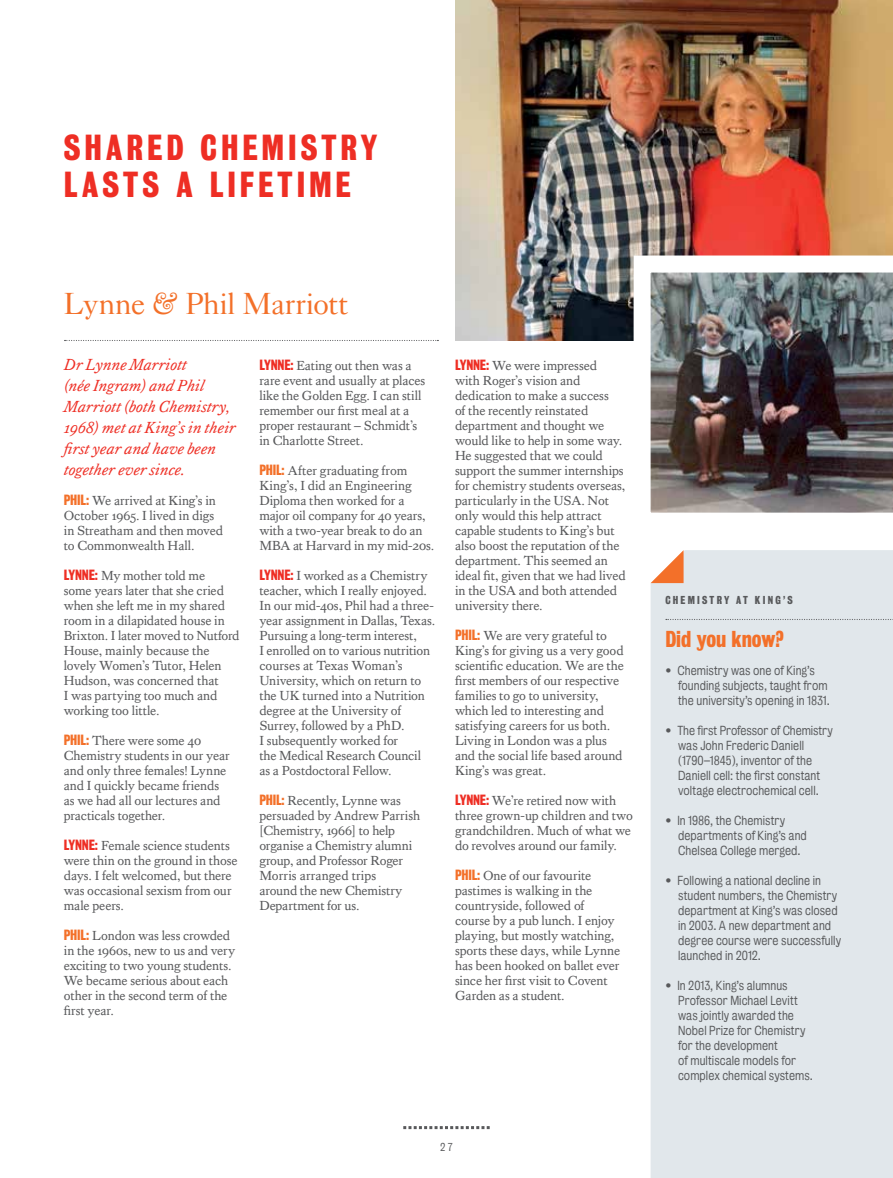
<style>
.page{position:relative;width:893px;height:1178px;background:#fff}
.page>*{position:absolute;margin:0;border:0;box-sizing:border-box;transform-origin:0 0}
.t1{font:33px/37.5px "Kings Bureau Grot Three Seven";letter-spacing:.12em;color:#ee2e24}
.t2{font:30px "Kings Caslon Display";letter-spacing:.01em;color:#f37029}
.t3{font:21px "Kings Bureau Grot Three Seven";letter-spacing:-.005em;color:#f37029}
.t4{font:italic 16.5px/21px "Kings Caslon Text";letter-spacing:-.005em;color:#ee2e24}
.t5{font:13.5px/15px "Kings Caslon Text";letter-spacing:-.01em;color:#58595b}
.t6{font:12px/15px "Kings Bureau Grot Five One";letter-spacing:.005em;color:#58595b}
.t7{font:10.5px "Kings Bureau Grot Three Seven";letter-spacing:.21em;color:#58595b}
.t8{font:10.5px "Kings Bureau Grot Five One";color:#58595b}
.s1{font-family:"Kings Bureau Grot Three Seven";color:#f37029}
.s2{font-family:"Kings Bureau Grot Three Seven";color:#ee2e24}
</style>
<div class="page">
<img style="left:455px;top:0;width:438px;height:340px">
<img style="left:625px;top:247px;width:268px;height:266px">
<svg style="left:65px;top:340px;width:373px;height:1px"></svg>
<div style="left:651px;top:550px;width:242px;height:628px;background:#e1e7eb"></div>
<svg style="left:651px;top:550px;width:33px;height:33px"></svg>
<svg style="left:666px;top:619px;width:227px;height:1px"></svg>
<svg style="left:403px;top:1126px;width:87px;height:3px"></svg>
<h1 class="t1" style="left:64px;top:128px;width:315px">SHARED CHEMISTRY<br>LASTS A LIFETIME</h1>
<h2 class="t2" style="left:64px;top:286px;width:286px">Lynne &amp; Phil Marriott</h2>
<p class="t4" style="left:64px;top:354px;width:173px">Dr Lynne Marriott<br>(née Ingram) and Phil<br>Marriott (both Chemistry,<br>1968) met at King’s in their first year and have been together ever since.</p>
<p class="t5" style="left:64px;top:493px;width:161px"><span class="s1">PHIL:</span> We arrived at King’s in<br>October 1965. I lived in digs in Streatham and then moved to Commonwealth Hall.</p>
<p class="t5" style="left:64px;top:568px;width:177px"><span class="s2">LYNNE:</span> My mother told me<br>some years later that she cried when she left me in my shared room in a dilapidated house in<br>Brixton. I later moved to Nutford<br>House, mainly because the lovely Women’s Tutor, Helen<br>Hudson, was concerned that<br>I was partying too much and working too little.</p>
<p class="t5" style="left:64px;top:733px;width:168px"><span class="s1">PHIL:</span> There were some 40<br>Chemistry students in our year and only three females! Lynne and I quickly became friends as we had all our lectures and practicals together.</p>
<p class="t5" style="left:64px;top:838px;width:175px"><span class="s2">LYNNE:</span> Female science students were thin on the ground in those days. I felt welcomed, but there was occasional sexism from our male peers.</p>
<p class="t5" style="left:64px;top:928px;width:173px"><span class="s1">PHIL:</span> London was less crowded in the 1960s, new to us and very exciting to two young students.<br>We became serious about each other in the second term of the first year.</p>
<p class="t5" style="left:259px;top:358px;width:167px"><span class="s2">LYNNE:</span> Eating out then was a rare event and usually at places like the Golden Egg. I can still remember our first meal at a proper restaurant – Schmidt’s in Charlotte Street.</p>
<p class="t5" style="left:259px;top:463px;width:177px"><span class="s1">PHIL:</span> After graduating from<br>King’s, I did an Engineering<br>Diploma then worked for a major oil company for 40 years, with a two-year break to do an<br>MBA at Harvard in my mid-20s.</p>
<p class="t5" style="left:259px;top:568px;width:177px"><span class="s2">LYNNE:</span> I worked as a Chemistry teacher, which I really enjoyed.<br>In our mid-40s, Phil had a three&shy;year assignment in Dallas, Texas.<br>Pursuing a long-term interest,<br>I enrolled on to various nutrition courses at Texas Woman’s<br>University, which on return to the UK turned into a Nutrition degree at the University of<br>Surrey, followed by a PhD.<br>I subsequently worked for<br>the Medical Research Council as a Postdoctoral Fellow.</p>
<p class="t5" style="left:259px;top:793px;width:162px"><span class="s1">PHIL:</span> Recently, Lynne was persuaded by Andrew Parrish [Chemistry, 1966] to help organise a Chemistry alumni group, and Professor Roger<br>Morris arranged trips<br>around the new Chemistry<br>Department for us.</p>
<p class="t5" style="left:455px;top:358px;width:172px"><span class="s2">LYNNE:</span> We were impressed<br>with Roger’s vision and dedication to make a success<br>of the recently reinstated department and thought we would like to help in some way.<br>He suggested that we could support the summer internships for chemistry students overseas, particularly in the USA. Not only would this help attract capable students to King’s but also boost the reputation of the department. This seemed an ideal fit, given that we had lived in the USA and both attended university there.</p>
<p class="t5" style="left:455px;top:628px;width:170px"><span class="s1">PHIL:</span> We are very grateful to<br>King’s for giving us a very good scientific education. We are the first members of our respective families to go to university, which led to interesting and satisfying careers for us both.<br>Living in London was a plus and the social life based around<br>King’s was great.</p>
<p class="t5" style="left:455px;top:793px;width:179px"><span class="s2">LYNNE:</span> We’re retired now with three grown-up children and two grandchildren. Much of what we do revolves around our family.</p>
<p class="t5" style="left:455px;top:868px;width:167px"><span class="s1">PHIL:</span> One of our favourite pastimes is walking in the countryside, followed of course by a pub lunch. I enjoy playing, but mostly watching, sports these days, while Lynne has been hooked on ballet ever since her first visit to Covent<br>Garden as a student.</p>
<p class="t8" style="left:440px;top:1141px;width:14px">27</p>
<p class="t7" style="left:665px;top:593px;width:129px">CHEMISTRY AT KING’S</p>
<h3 class="t3" style="left:665px;top:627px;width:120px">Did you know?</h3>
<p class="t6" style="left:678px;top:663px;width:153px;text-indent:-13px">• Chemistry was one of King’s founding subjects, taught from the university’s opening in 1831.</p>
<p class="t6" style="left:678px;top:723px;width:156px;text-indent:-13px">• The first Professor of Chemistry was John Frederic Daniell (1790–1845), inventor of the<br>Daniell cell: the first constant voltage electrochemical cell.</p>
<p class="t6" style="left:678px;top:813px;width:130px;text-indent:-13px">• In 1986, the Chemistry departments of King’s and<br>Chelsea College merged.</p>
<p class="t6" style="left:678px;top:873px;width:165px;text-indent:-13px">• Following a national decline in student numbers, the Chemistry department at King’s was closed in 2003. A new department and degree course were successfully launched in 2012.</p>
<p class="t6" style="left:678px;top:978px;width:136px;text-indent:-13px">• In 2013, King’s alumnus<br>Professor Michael Levitt was jointly awarded the<br>Nobel Prize for Chemistry for the development<br>of multiscale models for complex chemical systems.</p>
</div>
